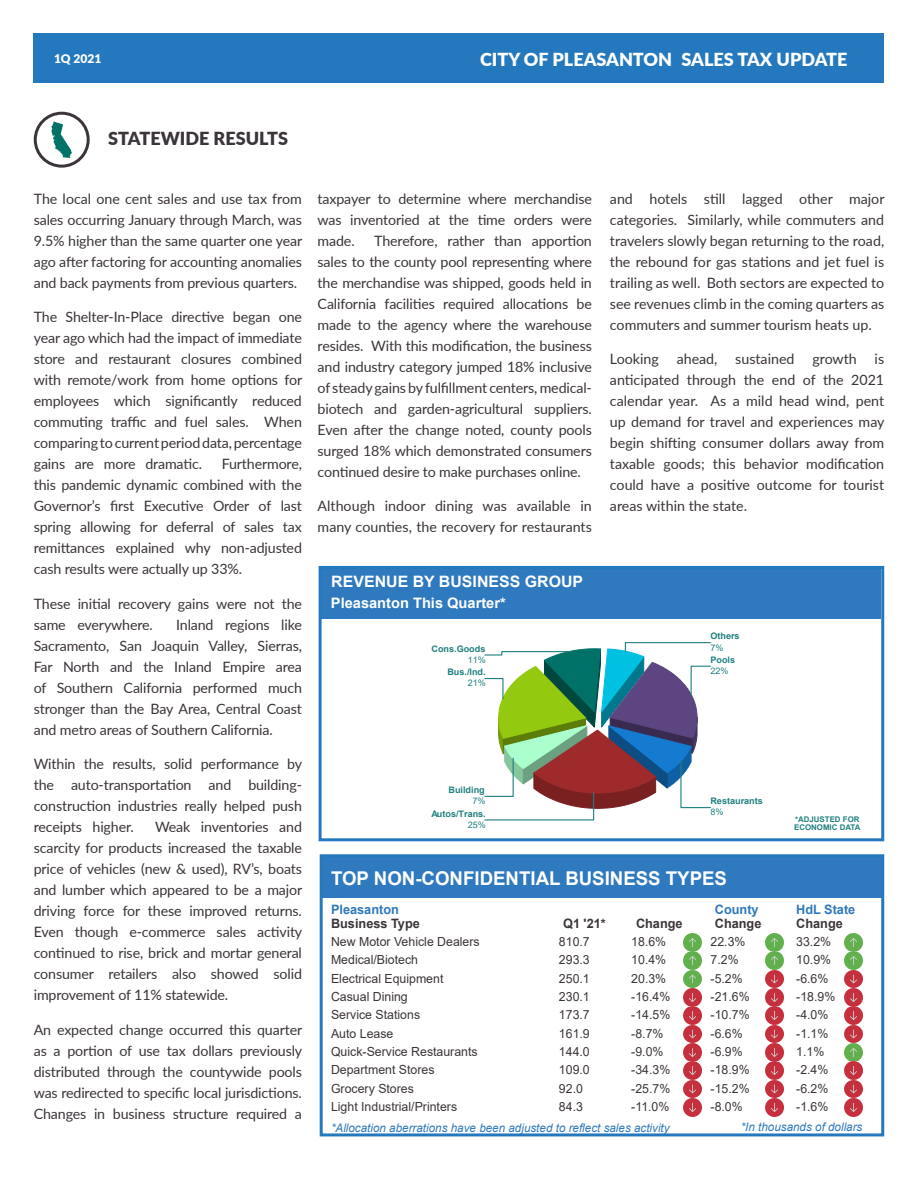
<style>
.page{position:relative;width:918px;height:1188px;background:#fff}
.page>*{position:absolute;margin:0;border:0;box-sizing:border-box;transform-origin:0 0}
.t1{font:700 18.9px "Arial";color:#fff}
.t2{font:900 18px "Lato";color:#fff}
.Story_Heading{font:900 18px "Lato";color:#3b343a}
.t3{font:700 15.75px "Arial";color:#fff}
.t4{font:700 14.4px "Arial";color:#fff}
.t5{font:14.25px/21px "Lato";letter-spacing:-.01em;color:#3b343a;text-align:justify}
.t6{font:700 12.9px/13.8px "Arial";color:#3c353a}
.t7{font:700 12.9px "Arial";color:#2f79bd}
.t8{font:12.6px "Arial";color:#3c353a}
.t9{font:900 12px "Lato";color:#fff}
.t10{font:italic 11.85px "Arial";color:#2f79bd}
.t11{font:700 9px "Arial";color:#208080}
.t12{font:9px "Arial";color:#208080}
.t13{font:700 7.8px/7.8px "Arial";color:#208080}
.s1{color:#2f79bd}
</style>
<div class="page">
<div style="left:321px;top:855px;width:562px;height:42px;background:#2f79be"></div>
<img style="left:683px;top:933px;width:18px;height:183px">
<img style="left:765px;top:933px;width:19px;height:183px">
<img style="left:844px;top:933px;width:18px;height:183px">
<div style="left:322px;top:568px;width:559px;height:51px;background:#2f79be"></div>
<svg style="left:484px;top:642px;width:227px;height:179px"></svg>
<div style="left:34px;top:34px;width:850px;height:49px;background:#2479be"></div>
<div style="left:320px;top:854px;width:564px;height:282px;border:3px solid #2479be"></div>
<div style="left:319px;top:566px;width:565px;height:275px;border:3px solid #2479be"></div>
<div style="left:34px;top:112px;width:56px;height:56px;border:3px solid #3b343a;border-radius:50%"></div>
<svg style="left:51px;top:121px;width:21px;height:37px"></svg>
<p class="t9" style="left:54px;top:50px;width:49px">1Q 2021</p>
<p class="t2" style="left:480px;top:46px;width:194px">CITY OF PLEASANTON</p>
<p class="t2" style="left:682px;top:46px;width:167px">SALES TAX UPDATE</p>
<p class="Story_Heading" style="left:108px;top:125px;width:181px">STATEWIDE RESULTS</p>
<p class="t5" style="left:34px;top:187px;width:270px">The local one cent sales and use tax from sales occurring January through March, was 9.5% higher than the same quarter one year ago after factoring for accounting anomalies and back payments from previous quarters.</p>
<p class="t5" style="left:34px;top:306px;width:270px">The Shelter-In-Place directive began one year ago which had the impact of immediate store and restaurant closures combined with remote/work from home options for employees which significantly reduced commuting traffic and fuel sales. When comparing to current period data, percentage gains are more dramatic.</p>
<p class="t5" style="left:34px;top:453px;width:270px;text-indent:188px">Furthermore, this pandemic dynamic combined with the Governor’s first Executive Order of last spring allowing for deferral of sales tax remittances explained why non-adjusted cash results were actually up 33%.</p>
<p class="t5" style="left:34px;top:592px;width:270px">These initial recovery gains were not the same everywhere.</p>
<p class="t5" style="left:34px;top:613px;width:270px;text-indent:142px">Inland regions like Sacramento, San Joaquin Valley, Sierras, Far North and the Inland Empire area of Southern California performed much stronger than the Bay Area, Central Coast and metro areas of Southern California.</p>
<p class="t5" style="left:34px;top:753px;width:270px">Within the results, solid performance by the auto-transportation and building&shy;construction industries really helped push receipts higher.</p>
<p class="t5" style="left:34px;top:816px;width:270px;text-indent:121px">Weak inventories and scarcity for products increased the taxable price of vehicles (new &amp; used), RV’s, boats and lumber which appeared to be a major driving force for these improved returns.<br>Even though e-commerce sales activity continued to rise, brick and mortar general consumer retailers also showed solid improvement of 11% statewide.</p>
<p class="t5" style="left:34px;top:1018px;width:270px">An expected change occurred this quarter as a portion of use tax dollars previously distributed through the countywide pools was redirected to specific local jurisdictions.<br>Changes in business structure required a</p>
<p class="t5" style="left:318px;top:187px;width:276px">taxpayer to determine where merchandise was inventoried at the time orders were made.</p>
<p class="t5" style="left:318px;top:229px;width:276px;text-indent:57px">Therefore, rather than apportion sales to the county pool representing where the merchandise was shipped, goods held in California facilities required allocations be made to the agency where the warehouse resides. With this modification, the business and industry category jumped 18% inclusive of steady gains by fulfillment centers, medical&shy;biotech and garden-agricultural suppliers.<br>Even after the change noted, county pools surged 18% which demonstrated consumers continued desire to make purchases online.</p>
<p class="t5" style="left:318px;top:495px;width:276px">Although indoor dining was available in many counties, the recovery for restaurants</p>
<p class="t3" style="left:331px;top:570px;width:253px">REVENUE BY BUSINESS GROUP</p>
<p class="t4" style="left:331px;top:593px;width:176px">Pleasanton This Quarter*</p>
<p class="t11" style="left:432px;top:642px;width:55px">Cons.Goods</p>
<p class="t12" style="left:468px;top:653px;width:20px">11%</p>
<p class="t11" style="left:447px;top:666px;width:40px">Bus./Ind.</p>
<p class="t12" style="left:468px;top:677px;width:20px">21%</p>
<p class="t5" style="left:610px;top:187px;width:276px">and hotels still lagged other major categories. Similarly, while commuters and travelers slowly began returning to the road, the rebound for gas stations and jet fuel is trailing as well. Both sectors are expected to see revenues climb in the coming quarters as commuters and summer tourism heats up.</p>
<p class="t5" style="left:610px;top:348px;width:276px">Looking ahead, sustained growth is anticipated through the end of the 2021 calendar year. As a mild head wind, pent up demand for travel and experiences may begin shifting consumer dollars away from taxable goods; this behavior modification could have a positive outcome for tourist areas within the state.</p>
<p class="t11" style="left:710px;top:630px;width:31px">Others</p>
<p class="t12" style="left:710px;top:665px;width:20px">22%</p>
<p class="t12" style="left:710px;top:641px;width:15px">7%</p>
<p class="t11" style="left:710px;top:653px;width:26px">Pools</p>
<p class="t11" style="left:449px;top:784px;width:38px">Building</p>
<p class="t12" style="left:472px;top:795px;width:15px">7%</p>
<p class="t11" style="left:710px;top:795px;width:54px">Restaurants</p>
<p class="t11" style="left:432px;top:807px;width:56px">Autos/Trans.</p>
<p class="t12" style="left:468px;top:818px;width:20px">25%</p>
<p class="t12" style="left:710px;top:806px;width:15px">8%</p>
<p class="t13" style="left:794px;top:816px;width:68px">*ADJUSTED FOR<br>ECONOMIC DATA</p>
<p class="t1" style="left:331px;top:865px;width:398px">TOP NON-CONFIDENTIAL BUSINESS TYPES</p>
<p class="t6" style="left:563px;top:917px;width:44px">Q1 '21*</p>
<p class="t7" style="left:715px;top:901px;width:45px">County</p>
<p class="t7" style="left:796px;top:901px;width:61px">HdL State</p>
<p class="t6" style="left:331px;top:903px;width:90px"><span class="s1">Pleasanton<br></span>Business Type</p>
<p class="t6" style="left:636px;top:917px;width:48px">Change</p>
<p class="t6" style="left:715px;top:917px;width:48px">Change</p>
<p class="t6" style="left:796px;top:917px;width:48px">Change</p>
<p class="t8" style="left:331px;top:933px;width:150px">New Motor Vehicle Dealers</p>
<p class="t8" style="left:559px;top:933px;width:32px">810.7</p>
<p class="t8" style="left:631px;top:933px;width:36px">18.6%</p>
<p class="t8" style="left:711px;top:933px;width:36px">22.3%</p>
<p class="t8" style="left:796px;top:933px;width:36px">33.2%</p>
<p class="t8" style="left:331px;top:951px;width:89px">Medical/Biotech</p>
<p class="t8" style="left:559px;top:951px;width:32px">293.3</p>
<p class="t8" style="left:631px;top:951px;width:36px">10.4%</p>
<p class="t8" style="left:711px;top:951px;width:30px">7.2%</p>
<p class="t8" style="left:796px;top:951px;width:36px">10.9%</p>
<p class="t8" style="left:331px;top:969px;width:114px">Electrical Equipment</p>
<p class="t8" style="left:559px;top:969px;width:32px">250.1</p>
<p class="t8" style="left:631px;top:969px;width:36px">20.3%</p>
<p class="t8" style="left:711px;top:969px;width:34px">-5.2%</p>
<p class="t8" style="left:796px;top:969px;width:34px">-6.6%</p>
<p class="t8" style="left:331px;top:988px;width:78px">Casual Dining</p>
<p class="t8" style="left:559px;top:988px;width:32px">230.1</p>
<p class="t8" style="left:631px;top:988px;width:41px">-16.4%</p>
<p class="t8" style="left:711px;top:988px;width:41px">-21.6%</p>
<p class="t8" style="left:796px;top:988px;width:41px">-18.9%</p>
<p class="t8" style="left:331px;top:1006px;width:91px">Service Stations</p>
<p class="t8" style="left:559px;top:1006px;width:32px">173.7</p>
<p class="t8" style="left:631px;top:1006px;width:41px">-14.5%</p>
<p class="t8" style="left:711px;top:1006px;width:41px">-10.7%</p>
<p class="t8" style="left:796px;top:1006px;width:34px">-4.0%</p>
<p class="t8" style="left:331px;top:1025px;width:64px">Auto Lease</p>
<p class="t8" style="left:559px;top:1025px;width:32px">161.9</p>
<p class="t8" style="left:631px;top:1025px;width:34px">-8.7%</p>
<p class="t8" style="left:711px;top:1025px;width:34px">-6.6%</p>
<p class="t8" style="left:796px;top:1025px;width:34px">-1.1%</p>
<p class="t8" style="left:331px;top:1043px;width:148px">Quick-Service Restaurants</p>
<p class="t8" style="left:559px;top:1043px;width:32px">144.0</p>
<p class="t8" style="left:631px;top:1043px;width:34px">-9.0%</p>
<p class="t8" style="left:711px;top:1043px;width:34px">-6.9%</p>
<p class="t8" style="left:796px;top:1043px;width:30px">1.1%</p>
<p class="t8" style="left:331px;top:1061px;width:105px">Department Stores</p>
<p class="t8" style="left:559px;top:1061px;width:32px">109.0</p>
<p class="t8" style="left:631px;top:1061px;width:41px">-34.3%</p>
<p class="t8" style="left:711px;top:1061px;width:41px">-18.9%</p>
<p class="t8" style="left:796px;top:1061px;width:34px">-2.4%</p>
<p class="t8" style="left:331px;top:1080px;width:84px">Grocery Stores</p>
<p class="t8" style="left:559px;top:1080px;width:26px">92.0</p>
<p class="t8" style="left:631px;top:1080px;width:41px">-25.7%</p>
<p class="t8" style="left:711px;top:1080px;width:41px">-15.2%</p>
<p class="t8" style="left:796px;top:1080px;width:34px">-6.2%</p>
<p class="t8" style="left:331px;top:1098px;width:128px">Light Industrial/Printers</p>
<p class="t8" style="left:559px;top:1098px;width:26px">84.3</p>
<p class="t8" style="left:631px;top:1098px;width:40px">-11.0%</p>
<p class="t8" style="left:711px;top:1098px;width:34px">-8.0%</p>
<p class="t8" style="left:796px;top:1098px;width:34px">-1.6%</p>
<p class="t10" style="left:331px;top:1120px;width:340px">*Allocation aberrations have been adjusted to reflect sales activity</p>
<p class="t10" style="left:741px;top:1119px;width:123px">*In thousands of dollars</p>
</div>
